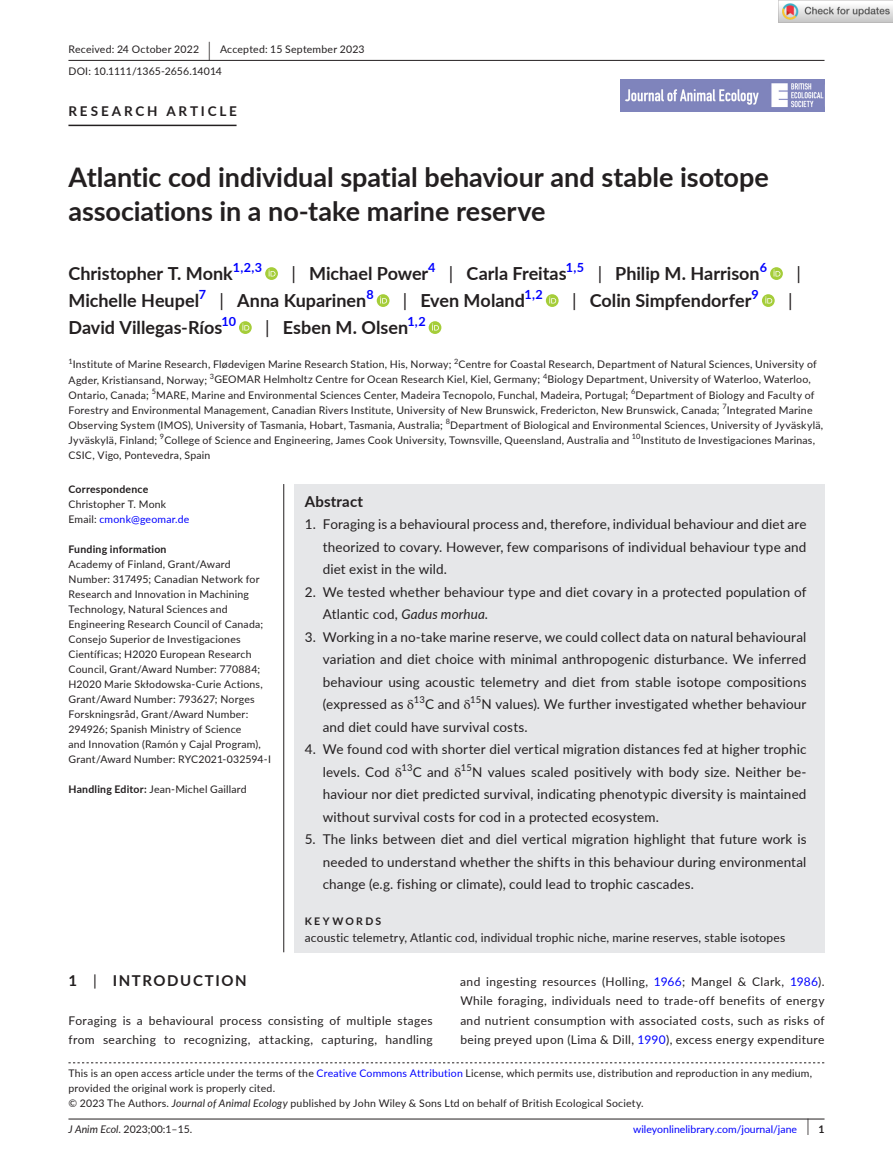
<style>
.page{position:relative;width:893px;height:1174px;background:#fff}
.page>*{position:absolute;margin:0;border:0;box-sizing:border-box;transform-origin:0 0}
.t1{font:700 27px/34.5px "Lato";letter-spacing:-.005em;color:#231f20}
.t2{font:700 18px "Lato";color:#231f20}
.t3{font:18px "Lato";color:#231f20}
.t4{font:700 15px "Lato";letter-spacing:.1em;color:#231f20}
.t5{font:700 15px "Lato";letter-spacing:.015em;color:#231f20}
.t6{font:13.5px/22.5px "Lato";letter-spacing:.01em;color:#231f20;text-align:justify}
.t7{font:700 13.5px "Lato";letter-spacing:.21em;color:#231f20}
.t8{font:700 12.6px "Lato";color:#00f}
.t9{font:12px/19.5px "Lato";letter-spacing:.025em;color:#231f20}
.t10{font:10.5px/15px "Lato";letter-spacing:.02em;color:#231f20}
.t11{font:10.5px "Lato";color:#00f}
.t12{font:700 10.5px "Lato";letter-spacing:.02em;color:#231f20}
.t13{font:700 10.5px "Lato";letter-spacing:.22em;color:#231f20}
.t14{font:9.45px "Lato";letter-spacing:.005em;color:#231f20}
.t15{font:7.35px "Lato";color:#231f20}
.s1{font-size:19.65px}
.s2{font-weight:400}
.s3{color:#00f}
.s4{font-weight:700}
.s5{font-style:italic}
.s6{font-family:"STIX"}
.s7{font-size:17.4px;color:#231f20}
.s8{font-weight:700;color:#231f20}
</style>
<div class="page">
<hr style="left:68px;top:1118px;width:756px;height:1px;background:#231f20">
<img style="left:620px;top:79px;width:204px;height:33px">
<hr style="left:68px;top:60px;width:756px;height:1px;background:#231f20">
<hr style="left:68px;top:125px;width:169px;height:1px;background:#231f20">
<svg style="left:265px;top:267px;width:13px;height:13px"></svg>
<svg style="left:269px;top:269px;width:6px;height:7px"></svg>
<svg style="left:770px;top:267px;width:13px;height:13px"></svg>
<svg style="left:773px;top:269px;width:7px;height:7px"></svg>
<svg style="left:377px;top:294px;width:12px;height:13px"></svg>
<svg style="left:380px;top:296px;width:7px;height:7px"></svg>
<svg style="left:546px;top:294px;width:13px;height:13px"></svg>
<svg style="left:549px;top:296px;width:7px;height:7px"></svg>
<svg style="left:762px;top:294px;width:13px;height:13px"></svg>
<svg style="left:765px;top:296px;width:7px;height:7px"></svg>
<svg style="left:239px;top:321px;width:13px;height:13px"></svg>
<svg style="left:242px;top:323px;width:7px;height:7px"></svg>
<svg style="left:429px;top:321px;width:12px;height:13px"></svg>
<svg style="left:432px;top:323px;width:7px;height:7px"></svg>
<div style="left:294px;top:484px;width:530px;height:468px;background:#e6e7e9"></div>
<hr style="left:283px;top:484px;width:1px;height:468px;background:#231f20">
<svg style="left:68px;top:1062px;width:756px;height:1px"></svg>
<img style="left:779px;top:0;width:114px;height:23px">
<p class="t10" style="left:68px;top:38px;width:298px;line-height:21.8px">Received: 24 October 2022 <span class="s1">|</span> Accepted: 15 September 2023<br>DOI: 10.1111/1365-2656.14014</p>
<p class="t7" style="left:68px;top:101px;width:170px">RESEARCH ARTICLE</p>
<h1 class="t1" style="left:68px;top:159px;width:702px">Atlantic cod individual spatial behaviour and stable isotope associations in a no-take marine reserve</h1>
<h2 class="t2" style="left:68px;top:260px;width:166px">Christopher T. Monk</h2>
<p class="t8" style="left:233px;top:258px;width:31px">1,2,3</p>
<h2 class="t2" style="left:291px;top:260px;width:138px"><span class="s2">|</span> Michael Power</h2>
<p class="t8" style="left:428px;top:258px;width:9px">4</p>
<h2 class="t2" style="left:449px;top:260px;width:119px"><span class="s2">|</span> Carla Freitas</h2>
<p class="t8" style="left:566px;top:258px;width:20px">1,5</p>
<h2 class="t2" style="left:598px;top:260px;width:163px"><span class="s2">|</span> Philip M. Harrison</h2>
<p class="t8" style="left:760px;top:258px;width:9px">6</p>
<h2 class="t3" style="left:796px;top:260px;width:6px">|</h2>
<h2 class="t2" style="left:68px;top:287px;width:132px">Michelle Heupel</h2>
<p class="t8" style="left:199px;top:285px;width:9px">7</p>
<h2 class="t2" style="left:220px;top:287px;width:148px"><span class="s2">|</span> Anna Kuparinen</h2>
<p class="t8" style="left:366px;top:285px;width:9px">8</p>
<h2 class="t2" style="left:403px;top:287px;width:124px"><span class="s2">|</span> Even Moland</h2>
<p class="t8" style="left:524px;top:285px;width:20px">1,2</p>
<h2 class="t2" style="left:572px;top:287px;width:181px"><span class="s2">|</span> Colin Simpfendorfer</h2>
<p class="t8" style="left:752px;top:285px;width:9px">9</p>
<h2 class="t3" style="left:788px;top:287px;width:6px">|</h2>
<h2 class="t2" style="left:68px;top:314px;width:155px">David Villegas-Ríos</h2>
<p class="t8" style="left:222px;top:312px;width:16px">10</p>
<h2 class="t2" style="left:265px;top:314px;width:144px"><span class="s2">|</span> Esben M. Olsen</h2>
<p class="t8" style="left:407px;top:312px;width:20px">1,2</p>
<p class="t15" style="left:68px;top:356px;width:6px">1</p>
<p class="t10" style="left:73px;top:357px;width:380px">Institute of Marine Research, Flødevigen Marine Research Station, His, Norway;</p>
<p class="t15" style="left:454px;top:356px;width:6px">2</p>
<p class="t10" style="left:458px;top:357px;width:360px">Centre for Coastal Research, Department of Natural Sciences, University of</p>
<p class="t10" style="left:68px;top:372px;width:140px">Agder, Kristiansand, Norway;</p>
<p class="t15" style="left:210px;top:371px;width:6px">3</p>
<p class="t10" style="left:214px;top:372px;width:327px">GEOMAR Helmholtz Centre for Ocean Research Kiel, Kiel, Germany;</p>
<p class="t15" style="left:543px;top:371px;width:6px">4</p>
<p class="t10" style="left:547px;top:372px;width:265px">Biology Department, University of Waterloo, Waterloo,</p>
<p class="t10" style="left:68px;top:387px;width:82px">Ontario, Canada;</p>
<p class="t15" style="left:152px;top:386px;width:6px">5</p>
<p class="t10" style="left:156px;top:387px;width:474px">MARE, Marine and Environmental Sciences Center, Madeira Tecnopolo, Funchal, Madeira, Portugal;</p>
<p class="t15" style="left:631px;top:386px;width:6px">6</p>
<p class="t10" style="left:68px;top:387px;width:756px;text-indent:567px">Department of Biology and Faculty of Forestry and Environmental Management, Canadian Rivers Institute, University of New Brunswick, Fredericton, New Brunswick, Canada; <sup>7</sup>Integrated Marine Observing System (IMOS), University of Tasmania, Hobart, Tasmania, Australia; <sup>8</sup>Department of Biological and Environmental Sciences, University of Jyväskylä, Jyväskylä, Finland; <sup>9</sup>College of Science and Engineering, James Cook University, Townsville, Queensland, Australia and <sup>10</sup>Instituto de Investigaciones Marinas, CSIC, Vigo, Pontevedra, Spain</p>
<p class="t12" style="left:68px;top:481px;width:81px">Correspondence</p>
<p class="t10" style="left:68px;top:496px;width:123px">Christopher T. Monk<br>Email: <span class="s3">cmonk@geomar.de</span></p>
<p class="t12" style="left:68px;top:541px;width:100px">Funding information</p>
<p class="t10" style="left:68px;top:556px;width:204px">Academy of Finland, Grant/Award Number: 317495; Canadian Network for Research and Innovation in Machining Technology, Natural Sciences and Engineering Research Council of Canada; Consejo Superior de Investigaciones Científicas; H2020 European Research Council, Grant/Award Number: 770884; H2020 Marie Skłodowska-Curie Actions, Grant/Award Number: 793627; Norges Forskningsråd, Grant/Award Number:<br>294926; Spanish Ministry of Science<br>and Innovation (Ramón y Cajal Program), Grant/Award Number: RYC2021-032594-I</p>
<p class="t10" style="left:68px;top:781px;width:180px"><span class="s4">Handling Editor:</span> Jean-Michel Gaillard</p>
<h3 class="t5" style="left:305px;top:490px;width:60px">Abstract</h3>
<p class="t6" style="left:323px;top:512px;width:485px;text-indent:-18px">1. Foraging is a behavioural process and, therefore, individual behaviour and diet are theorized to covary. However, few comparisons of individual behaviour type and diet exist in the wild.</p>
<p class="t6" style="left:323px;top:580px;width:485px;text-indent:-18px">2. We tested whether behaviour type and diet covary in a protected population of<br>Atlantic cod, <span class="s5">Gadus morhua.</span></p>
<p class="t6" style="left:323px;top:625px;width:485px;text-indent:-18px">3. Working in a no-take marine reserve, we could collect data on natural behavioural variation and diet choice with minimal anthropogenic disturbance. We inferred behaviour using acoustic telemetry and diet from stable isotope compositions (expressed as <span class="s6">δ</span></p>
<p class="t14" style="left:414px;top:693px;width:12px">13</p>
<p class="t6" style="left:425px;top:692px;width:47px">C and <span class="s6">δ</span></p>
<p class="t14" style="left:470px;top:693px;width:13px">15</p>
<p class="t6" style="left:323px;top:692px;width:485px;text-indent:159px">N values). We further investigated whether behaviour and diet could have survival costs.</p>
<p class="t6" style="left:323px;top:737px;width:485px;text-indent:-18px">4. We found cod with shorter diel vertical migration distances fed at higher trophic levels. Cod <span class="s6">δ</span></p>
<p class="t14" style="left:402px;top:760px;width:12px">13</p>
<p class="t6" style="left:413px;top:760px;width:50px">C and <span class="s6">δ</span></p>
<p class="t14" style="left:461px;top:760px;width:13px">15</p>
<p class="t6" style="left:323px;top:760px;width:485px;text-indent:149px">N values scaled positively with body size. Neither be&shy;haviour nor diet predicted survival, indicating phenotypic diversity is maintained without survival costs for cod in a protected ecosystem.</p>
<p class="t6" style="left:323px;top:827px;width:485px;text-indent:-18px">5. The links between diet and diel vertical migration highlight that future work is needed to understand whether the shifts in this behaviour during environmental change (e.g. fishing or climate), could lead to trophic cascades.</p>
<p class="t13" style="left:305px;top:913px;width:78px">KEYWORDS</p>
<p class="t9" style="left:305px;top:927px;width:482px">acoustic telemetry, Atlantic cod, individual trophic niche, marine reserves, stable isotopes</p>
<h3 class="t4" style="left:68px;top:969px;width:180px">1 <span class="s2">|</span> INTRODUCTION</h3>
<p class="t9" style="left:68px;top:1010px;width:366px">Foraging is a behavioural process consisting of multiple stages from searching to recognizing, attacking, capturing, handling</p>
<p class="t9" style="left:460px;top:971px;width:366px;text-align:justify">and ingesting resources (Holling, <span class="s3">1966</span>; Mangel &amp; Clark, <span class="s3">1986</span>).<br>While foraging, individuals need to trade-off benefits of energy and nutrient consumption with associated costs, such as risks of being preyed upon (Lima &amp; Dill, <span class="s3">1990</span>), excess energy expenditure</p>
<p class="t10" style="left:68px;top:1065px;width:745px">This is an open access article under the terms of the <span class="s3">Creative Commons Attribution</span> License, which permits use, distribution and reproduction in any medium, provided the original work is properly cited.<br>© 2023 The Authors. <span class="s5">Journal of Animal Ecology</span> published by John Wiley &amp; Sons Ltd on behalf of British Ecological Society.</p>
<p class="t10" style="left:68px;top:1121px;width:125px"><span class="s5">J Anim Ecol.</span> 2023;00:1–15.</p>
<p class="t11" style="left:633px;top:1121px;width:193px">wileyonlinelibrary.com/journal/jane <span class="s7">|</span> <span class="s8">1</span></p>
</div>
